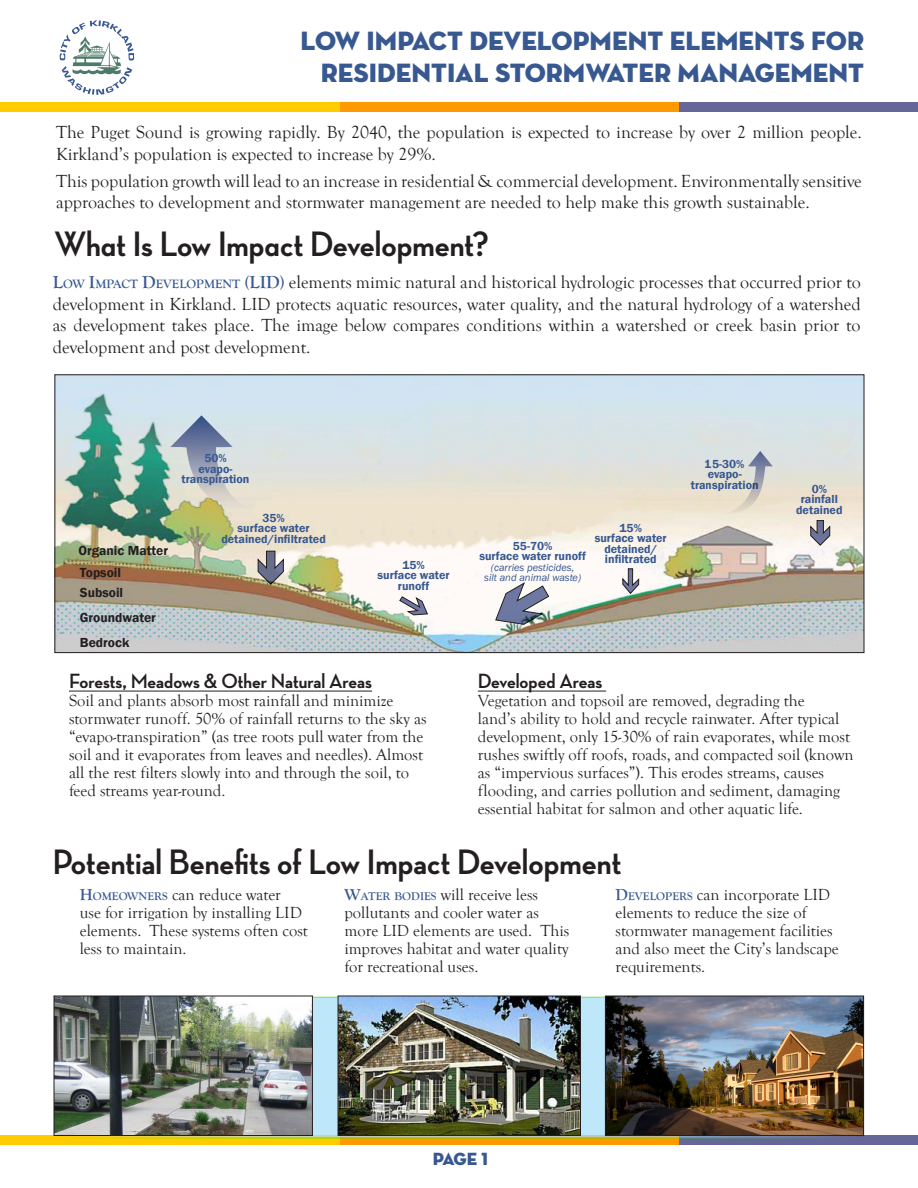
<style>
.page{position:relative;width:918px;height:1188px;background:#fff}
.page>*{position:absolute;margin:0;border:0;box-sizing:border-box;transform-origin:0 0}
.Headings{font:700 36px "Neutra Disp Exp";color:#231f20}
.Headings-2{font:36px "Neutra Disp Exp Bold Alt";color:#231f20}
.heading_master_page{font:27px/32.4px "Neutra Disp Exp Titling";color:#375890;text-align:right}
.sub_head_1{font:700 21px "Neutra Disp Exp";color:#231f20}
.Body_Text_just_left{font:18px/21.6px "Goudy Old Style T";color:#231f20}
.t1{font:18px "Neutra Disp Exp Titling";color:#375890}
.Body_Text-left{font:16.5px/18px "Goudy Old Style T";color:#231f20}
.Captions{font:600 13.5px "Franklin Gothic";color:#231f20}
.Captions-2{font:600 12px/10.5px "Franklin Gothic";color:#375890}
.Captions-3{font:italic 10.5px "Franklin Gothic";color:#375890}
.s1{font-weight:700;color:#375890}
.s2{font-weight:700;font-size:12.6px;color:#375890}
.s3{font-weight:700;font-size:11.55px;color:#375890}
</style>
<div class="page">
<div style="left:0;top:1135px;width:340px;height:10px;background:#fc0"></div>
<svg style="left:340px;top:1138px;width:340px;height:7px;background:#f59b00"></svg>
<div style="left:680px;top:1135px;width:238px;height:10px;background:#669"></div>
<div style="left:0;top:102px;width:340px;height:10px;background:#fc0"></div>
<div style="left:340px;top:102px;width:340px;height:10px;background:#f90"></div>
<div style="left:680px;top:102px;width:238px;height:10px;background:#669"></div>
<svg style="left:60px;top:20px;width:74px;height:75px"></svg>
<svg style="left:54px;top:997px;width:810px;height:141px;background:#b8dcdb"></svg>
<img style="left:607px;top:998px;width:255px;height:136px">
<div style="left:605px;top:996px;width:259px;height:140px;border:1px solid #231f20"></div>
<img style="left:56px;top:998px;width:255px;height:136px">
<div style="left:54px;top:996px;width:259px;height:140px;border:1px solid #231f20"></div>
<img style="left:340px;top:998px;width:239px;height:136px">
<div style="left:338px;top:996px;width:243px;height:140px;border:1px solid #231f20"></div>
<hr style="left:69px;top:691px;width:303px;height:1px;background:#231f20">
<hr style="left:478px;top:691px;width:128px;height:1px;background:#231f20">
<img style="left:57px;top:376px;width:805px;height:275px">
<svg style="left:811px;top:520px;width:19px;height:26px"></svg>
<svg style="left:258px;top:551px;width:26px;height:34px"></svg>
<svg style="left:495px;top:583px;width:54px;height:42px"></svg>
<svg style="left:400px;top:597px;width:28px;height:18px"></svg>
<svg style="left:170px;top:415px;width:97px;height:96px;background:#c5cbca"></svg>
<svg style="left:707px;top:466px;width:66px;height:50px;background:#e0dacd"></svg>
<svg style="left:623px;top:569px;width:16px;height:25px"></svg>
<p class="heading_master_page" style="left:301px;top:25px;width:565px">LOW IMPACT DEVELOPMENT ELEMENTS FOR<br>RESIDENTIAL STORMWATER MANAGEMENT</p>
<p class="Body_Text_just_left" style="left:56px;top:122px;width:807px">The Puget Sound is growing rapidly. By 2040, the population is expected to increase by over 2 million people.<br>Kirkland’s population is expected to increase by 29%.</p>
<p class="Body_Text_just_left" style="left:56px;top:170px;width:807px">This population growth will lead to an increase in residential &amp; commercial development. Environmentally sensitive approaches to development and stormwater management are needed to help make this growth sustainable.</p>
<p class="Headings-2" style="left:54px;top:223px;width:436px">What Is Low Impact Development?</p>
<p class="Body_Text_just_left" style="left:53px;top:272px;width:809px;text-align:justify"><span class="s1">L</span><span class="s2">OW</span> <span class="s1">I</span><span class="s2">MPACT</span> <span class="s1">D</span><span class="s2">EVELOPMENT</span> <span class="s1">(LID)</span> elements mimic natural and historical hydrologic processes that occurred prior to development in Kirkland. LID protects aquatic resources, water quality, and the natural hydrology of a watershed as development takes place. The image below compares conditions within a watershed or creek basin prior to development and post development.</p>
<p class="Captions" style="left:78px;top:542px;width:91px">Organic Matter</p>
<p class="Captions" style="left:80px;top:564px;width:43px">Topsoil</p>
<p class="Captions" style="left:80px;top:584px;width:45px">Subsoil</p>
<p class="Captions" style="left:80px;top:610px;width:78px">Groundwater</p>
<p class="Captions" style="left:80px;top:635px;width:51px">Bedrock</p>
<p class="Captions-2" style="left:204px;top:453px;width:24px">50%</p>
<p class="Captions-2" style="left:199px;top:464px;width:36px">evapo-</p>
<p class="Captions-2" style="left:182px;top:474px;width:69px">transpiration</p>
<p class="Captions-2" style="left:262px;top:513px;width:24px">35%</p>
<p class="Captions-2" style="left:238px;top:523px;width:74px">surface water</p>
<p class="Captions-2" style="left:221px;top:534px;width:106px">detained/infiltrated</p>
<p class="Captions-2" style="left:402px;top:560px;width:24px">15%</p>
<p class="Captions-2" style="left:378px;top:570px;width:74px">surface water</p>
<p class="Captions-2" style="left:398px;top:581px;width:33px">runoff</p>
<p class="sub_head_1" style="left:69px;top:669px;width:305px">Forests, Meadows &amp; Other Natural Areas</p>
<p class="Body_Text-left" style="left:69px;top:692px;width:359px">Soil and plants absorb most rainfall and minimize stormwater runoff. 50% of rainfall returns to the sky as “evapo-transpiration” (as tree roots pull water from the soil and it evaporates from leaves and needles). Almost all the rest filters slowly into and through the soil, to feed streams year-round.</p>
<p class="Captions-2" style="left:513px;top:540px;width:41px">55-70%</p>
<p class="Captions-2" style="left:479px;top:551px;width:108px">surface water runoff</p>
<p class="Captions-3" style="left:491px;top:561px;width:85px">(carries pesticides,</p>
<p class="Captions-3" style="left:484px;top:571px;width:98px">silt and animal waste)</p>
<p class="Captions-2" style="left:620px;top:523px;width:24px">15%</p>
<p class="Captions-2" style="left:595px;top:533px;width:74px">surface water</p>
<p class="Captions-2" style="left:604px;top:544px;width:54px">detained/ infiltrated</p>
<p class="Captions-2" style="left:705px;top:458px;width:41px">15-30%</p>
<p class="Captions-2" style="left:708px;top:469px;width:36px">evapo-</p>
<p class="Captions-2" style="left:691px;top:479px;width:69px">transpiration</p>
<p class="Captions-2" style="left:812px;top:483px;width:17px">0%</p>
<p class="Captions-2" style="left:801px;top:494px;width:39px">rainfall</p>
<p class="Captions-2" style="left:796px;top:504px;width:48px">detained</p>
<p class="sub_head_1" style="left:478px;top:669px;width:126px">Developed Areas</p>
<p class="Body_Text-left" style="left:478px;top:692px;width:377px">Vegetation and topsoil are removed, degrading the<br>land’s ability to hold and recycle rainwater. After typical development, only 15-30% of rain evaporates, while most rushes swiftly off roofs, roads, and compacted soil (known as “impervious surfaces”). This erodes streams, causes flooding, and carries pollution and sediment, damaging essential habitat for salmon and other aquatic life.</p>
<p class="Headings" style="left:52px;top:842px;width:570px">Potential Benefits of Low Impact Development</p>
<p class="Body_Text-left" style="left:616px;top:886px;width:225px"><span class="s1">D</span><span class="s3">EVELOPERS</span> can incorporate LID elements to reduce the size of stormwater management facilities and also meet the City’s landscape requirements.</p>
<p class="Body_Text-left" style="left:80px;top:886px;width:230px"><span class="s1">H</span><span class="s3">OMEOWNERS</span> can reduce water<br>use for irrigation by installing LID elements. These systems often cost less to maintain.</p>
<p class="Body_Text-left" style="left:345px;top:886px;width:226px"><span class="s1">W</span><span class="s3">ATER BODIES</span> will receive less pollutants and cooler water as more LID elements are used. This improves habitat and water quality for recreational uses.</p>
<p class="t1" style="left:433px;top:1148px;width:57px">PAGE 1</p>
</div>
